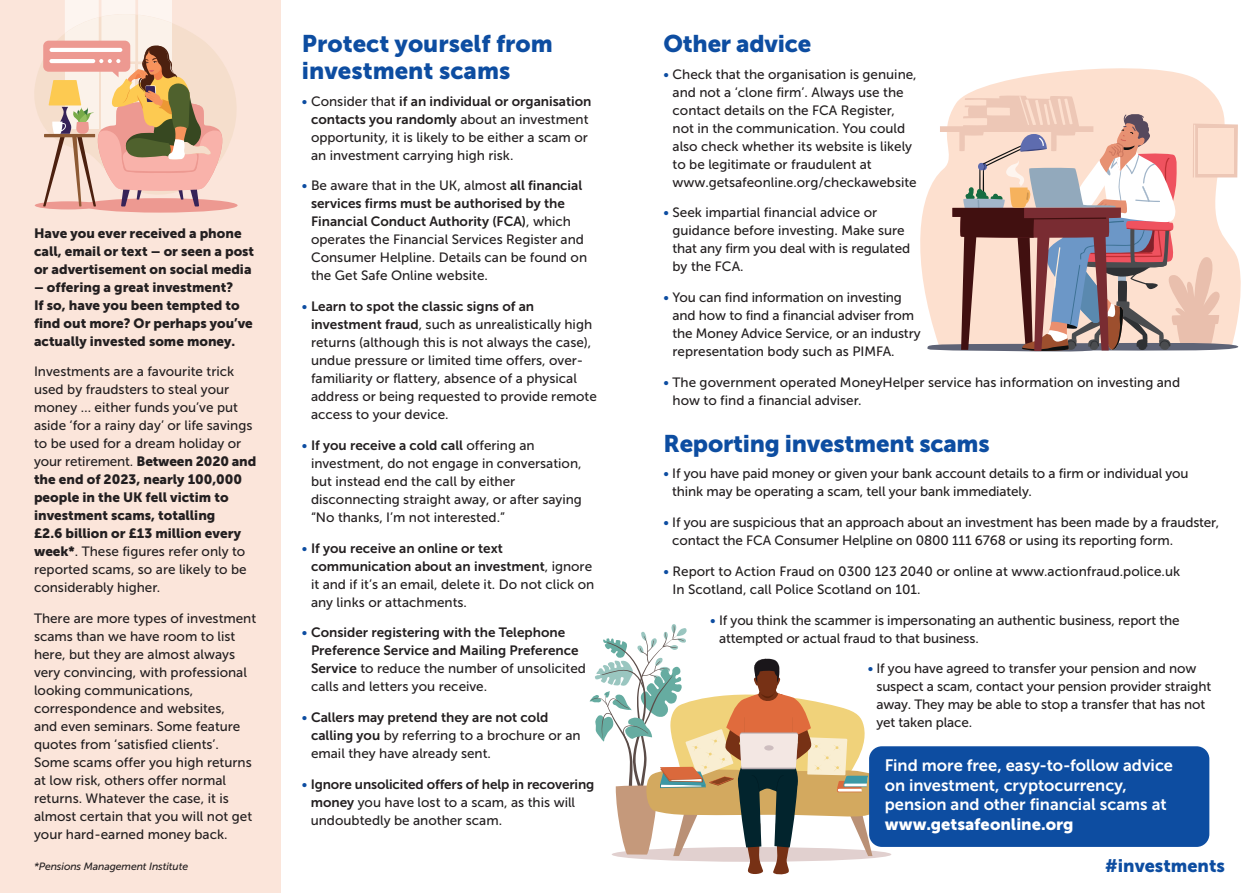
<style>
.page{position:relative;width:1259px;height:893px;background:#fff}
.page>*{position:absolute;margin:0;border:0;box-sizing:border-box;transform-origin:0 0}
.t1{font:24px/27px "Museo Sans 900";letter-spacing:-.01em;color:#0d4da1}
.t2{font:18px "Museo Sans 900";color:#0d4da1}
.t3{font:16.5px/19.5px "Museo Sans 700";color:#fff}
.t4{font:16.5px "Museo Sans 900";color:#fff}
.t5{font:13.5px/18px "Museo Sans 500";color:#231f20}
.t6{font:13.5px/18px "Museo Sans 700";color:#231f20}
.t7{font:13.5px/18px "Museo Sans 900";color:#231f20}
.t8{font:italic 10.5px "Museo Sans 500";letter-spacing:-.01em;color:#231f20}
.s1{font-family:"Museo Sans 900"}
.s2{font-family:"Museo Sans 500";color:#0d4da1}
.s3{font-family:"Museo Sans 500"}
.s4{color:#0d4da1}
.s5{font-family:"Museo Sans 700"}
</style>
<div class="page">
<svg style="left:589px;top:624px;width:297px;height:251px"></svg>
<div style="left:764px;top:745px;width:9px;height:5px;background:#cdbdbf;border-radius:50%"></div>
<div style="left:0;top:0;width:281px;height:893px;background:#fbe5da"></div>
<div style="left:869px;top:746px;width:340px;height:101px;background:#0d4da1;border-radius:13px"></div>
<svg style="left:920px;top:68px;width:321px;height:240px;fill:#fde5d6"></svg>
<svg style="left:925px;top:95px;width:314px;height:257px;background:#d1b5af"></svg>
<svg style="left:83px;top:198px;width:155px;height:15px"></svg>
<svg style="left:34px;top:61px;width:204px;height:151px"></svg>
<div style="left:35px;top:201px;width:66px;height:8px;background:#ed9991;border-radius:50%"></div>
<svg style="left:43px;top:0;width:188px;height:206px"></svg>
<p class="t7" style="left:34px;top:225px;width:222px">Have you ever received a phone call, email or text – or seen a post or advertisement on social media</p>
<p class="t7" style="left:34px;top:279px;width:220px">– offering a great investment?<br>If so, have you been tempted to find out more? Or perhaps you’ve actually invested some money.</p>
<p class="t5" style="left:34px;top:364px;width:224px">Investments are a favourite trick used by fraudsters to steal your money … either funds you’ve put aside ‘for a rainy day’ or life savings to be used for a dream holiday or your retirement. <span class="s1">Between 2020 and</span></p>
<p class="t7" style="left:34px;top:472px;width:210px">the end of 2023, nearly 100,000 people in the UK fell victim to investment scams, totalling £2.6 billion or £13 million every</p>
<p class="t5" style="left:34px;top:544px;width:214px;text-align:justify"><span class="s1">week*</span>. These figures refer only to reported scams, so are likely to be considerably higher.</p>
<p class="t5" style="left:34px;top:610px;width:224px">There are more types of investment scams than we have room to list here, but they are almost always very convincing, with professional looking communications, correspondence and websites,<br>and even seminars. Some feature quotes from ‘satisfied clients’.<br>Some scams offer you high returns at low risk, others offer normal returns. Whatever the case, it is almost certain that you will not get your hard-earned money back.</p>
<p class="t8" style="left:34px;top:862px;width:156px">*Pensions Management Institute</p>
<h1 class="t1" style="left:302px;top:32px;width:252px">Protect yourself from investment scams</h1>
<p class="t6" style="left:302px;top:93px;width:291px;text-align:center"><span class="s2">•</span> <span class="s3">Consider that</span> if an individual or organisation contacts you randomly <span class="s3">about an investment</span></p>
<p class="t5" style="left:311px;top:129px;width:278px">opportunity, it is likely to be either a scam or an investment carrying high risk.</p>
<p class="t5" style="left:302px;top:178px;width:282px"><span class="s4">•</span> Be aware that in the UK, almost <span class="s5">all financial</span></p>
<p class="t6" style="left:311px;top:196px;width:262px">services firms must be authorised by the<br>Financial Conduct Authority (FCA)<span class="s3">, which</span></p>
<p class="t5" style="left:311px;top:232px;width:278px">operates the Financial Services Register and<br>Consumer Helpline. Details can be found on the Get Safe Online website.</p>
<p class="t6" style="left:302px;top:299px;width:234px"><span class="s2">•</span> Learn to spot the classic signs of an</p>
<p class="t5" style="left:311px;top:316px;width:287px"><span class="s5">investment fraud</span>, such as unrealistically high returns (although this is not always the case), undue pressure or limited time offers, over&shy;familiarity or flattery, absence of a physical address or being requested to provide remote access to your device.</p>
<p class="t6" style="left:302px;top:438px;width:234px"><span class="s2">•</span> If you receive a cold call <span class="s3">offering an</span></p>
<p class="t5" style="left:311px;top:455px;width:272px">investment, do not engage in conversation, but instead end the call by either disconnecting straight away, or after saying “No thanks, I’m not interested.”</p>
<p class="t6" style="left:311px;top:540px;width:283px;text-indent:-9px"><span class="s2">•</span> If you receive an online or text communication about an investment<span class="s3">, ignore</span></p>
<p class="t5" style="left:311px;top:576px;width:285px">it and if it’s an email, delete it. Do not click on any links or attachments.</p>
<p class="t6" style="left:311px;top:625px;width:269px;text-indent:-9px"><span class="s2">•</span> Consider registering with the Telephone<br>Preference Service and Mailing Preference</p>
<p class="t5" style="left:311px;top:661px;width:276px"><span class="s5">Service</span> to reduce the number of unsolicited calls and letters you receive.</p>
<p class="t6" style="left:302px;top:710px;width:248px"><span class="s2">•</span> Callers may pretend they are not cold</p>
<p class="t5" style="left:311px;top:727px;width:271px"><span class="s5">calling you</span> by referring to a brochure or an email they have already sent.</p>
<p class="t6" style="left:302px;top:777px;width:294px"><span class="s2">•</span> Ignore unsolicited offers of help in recovering</p>
<p class="t5" style="left:311px;top:794px;width:266px"><span class="s5">money</span> you have lost to a scam, as this will undoubtedly be another scam.</p>
<h1 class="t1" style="left:663px;top:32px;width:149px">Other advice</h1>
<p class="t5" style="left:672px;top:66px;width:246px;text-indent:-9px"><span class="s4">•</span> Check that the organisation is genuine, and not a ‘clone firm’. Always use the contact details on the FCA Register, not in the communication. You could also check whether its website is likely to be legitimate or fraudulent at www.getsafeonline.org/checkawebsite</p>
<p class="t5" style="left:672px;top:205px;width:239px;text-indent:-9px"><span class="s4">•</span> Seek impartial financial advice or guidance before investing. Make sure that any firm you deal with is regulated by the FCA.</p>
<p class="t5" style="left:672px;top:289px;width:249px;text-indent:-9px"><span class="s4">•</span> You can find information on investing and how to find a financial adviser from the Money Advice Service, or an industry representation body such as PIMFA.</p>
<p class="t5" style="left:672px;top:374px;width:509px;text-indent:-9px"><span class="s4">•</span> The government operated MoneyHelper service has information on investing and how to find a financial adviser.</p>
<h1 class="t1" style="left:663px;top:432px;width:328px">Reporting investment scams</h1>
<p class="t5" style="left:672px;top:466px;width:518px;text-indent:-9px"><span class="s4">•</span> If you have paid money or given your bank account details to a firm or individual you think may be operating a scam, tell your bank immediately.</p>
<p class="t5" style="left:672px;top:514px;width:548px;text-indent:-9px"><span class="s4">•</span> If you are suspicious that an approach about an investment has been made by a fraudster, contact the FCA Consumer Helpline on 0800 111 6768 or using its reporting form.</p>
<p class="t5" style="left:672px;top:563px;width:509px;text-indent:-9px"><span class="s4">•</span> Report to Action Fraud on 0300 123 2040 or online at www.actionfraud.police.uk<br>In Scotland, call Police Scotland on 101.</p>
<p class="t5" style="left:719px;top:612px;width:462px;text-indent:-9px"><span class="s4">•</span> If you think the scammer is impersonating an authentic business, report the attempted or actual fraud to that business.</p>
<p class="t5" style="left:876px;top:661px;width:336px;text-indent:-9px"><span class="s4">•</span> If you have agreed to transfer your pension and now suspect a scam, contact your pension provider straight away. They may be able to stop a transfer that has not yet taken place.</p>
<p class="t3" style="left:884px;top:758px;width:290px">Find more free, easy-to-follow advice on investment, cryptocurrency, pension and other financial scams at</p>
<p class="t4" style="left:884px;top:818px;width:190px">www.getsafeonline.org</p>
<h2 class="t2" style="left:1105px;top:860px;width:121px">#investments</h2>
</div>
